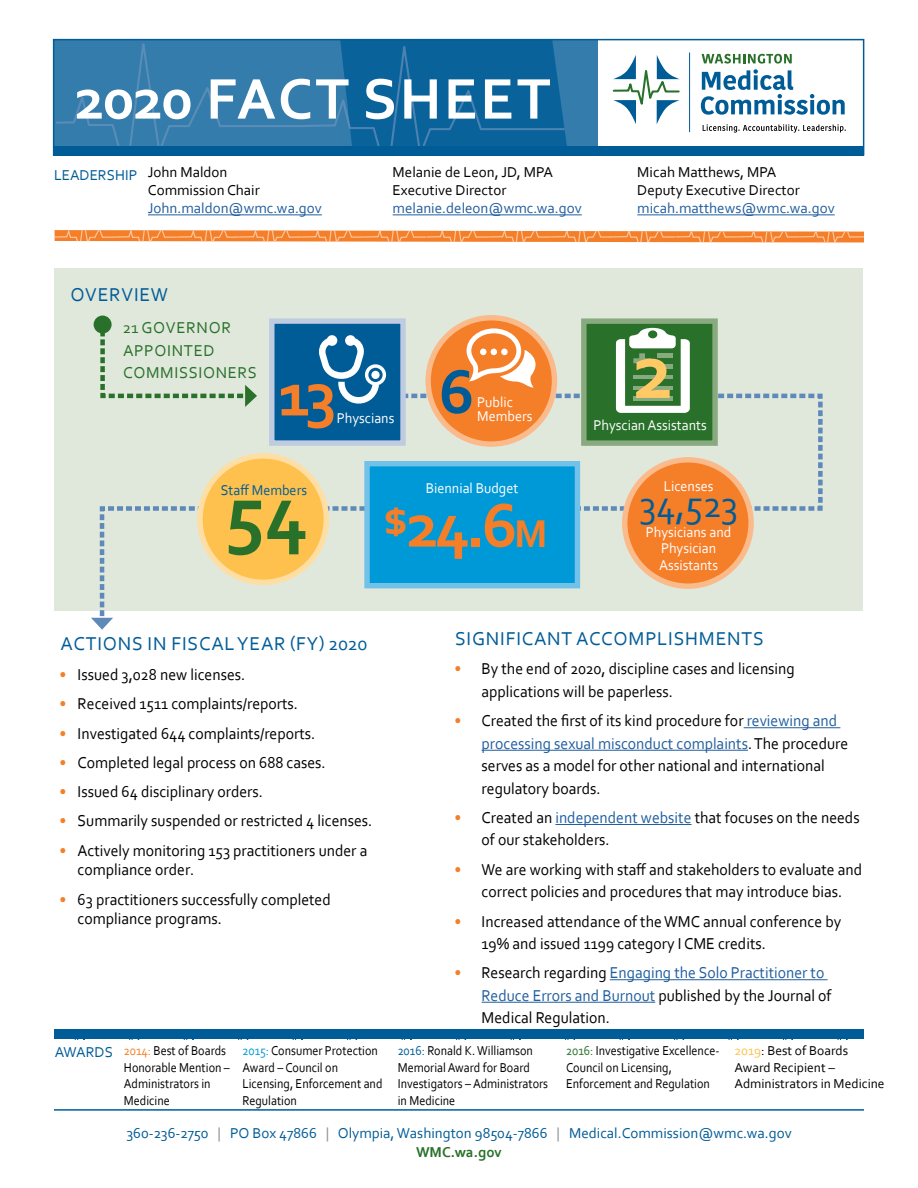
<style>
.page{position:relative;width:918px;height:1188px;background:#fff}
.page>*{position:absolute;margin:0;border:0;box-sizing:border-box;transform-origin:0 0}
.t1{font:700 81px "Corbel";color:#29712a}
.t2{font:700 81px "Corbel";color:#ffc966}
.t3{font:700 64.8px "Corbel";color:#f57e29}
.t4{font:700 64.8px "Corbel";color:#005c97}
.t5{font:700 60px "Corbel";letter-spacing:.035em;color:#fff}
.t6{font:39.15px "Corbel";color:#005c97;scale:.95 1}
.t7{font:19.5px "Corbel";letter-spacing:.04em;color:#005c97}
.t8{font:16.5px/22.5px "Corbel";color:#000;scale:.95 1}
.t9{font:16.5px/22.5px "Corbel";letter-spacing:.04em;color:#29712a}
.t10{font:15px/19.5px "Corbel";color:#005c97;text-align:center}
.t11{font:15px/18px "Corbel";color:#000}
.t12{font:15px "Corbel";color:#215e9e}
.t13{font:14.85px/16.2px "Corbel";color:#fff;text-align:center;scale:.95 1}
.t14{font:14.85px "Corbel";color:#005c97;scale:.95 1}
.t15{font:13.5px/16.5px "Corbel";color:#000;scale:.9 1}
.t16{font:13.5px/16.5px "Corbel";color:#000}
.s1{font-size:40.5px}
.s2{color:#f57e29}
.s3{color:#215e9e}
.s4{color:#0099d8}
.s5{color:#005c97}
.s6{color:#29712a}
.s7{color:#fec14d}
.s8{color:#939598}
.s9{font-weight:700;color:#29712a}
</style>
<div class="page">
<svg style="left:703px;top:124px;width:143px;height:9px"></svg>
<hr style="left:689px;top:52px;width:1px;height:80px;background:#005c97">
<svg style="left:701px;top:54px;width:144px;height:61px"></svg>
<svg style="left:612px;top:55px;width:68px;height:69px"></svg>
<div style="left:55px;top:268px;width:808px;height:342px;background:#e0e8dc"></div>
<div style="left:94px;top:316px;width:18px;height:18px;background:#29712a;border-radius:50%"></div>
<div style="left:54px;top:40px;width:543px;height:108px;background:#337cab"></div>
<div style="left:53px;top:39px;width:811px;height:117px;border:2px solid #005c97"></div>
<hr style="left:148px;top:214px;width:174px;height:1px;background:#215e9e">
<hr style="left:393px;top:214px;width:189px;height:1px;background:#215e9e">
<hr style="left:637px;top:214px;width:198px;height:1px;background:#215e9e">
<svg style="left:55px;top:230px;width:809px;height:12px;background:#f6954f"></svg>
<hr style="left:744px;top:727px;width:96px;height:1px;background:#215e9e">
<hr style="left:482px;top:750px;width:266px;height:1px;background:#215e9e">
<hr style="left:555px;top:824px;width:137px;height:1px;background:#215e9e">
<hr style="left:610px;top:979px;width:218px;height:1px;background:#215e9e">
<hr style="left:482px;top:1002px;width:173px;height:1px;background:#215e9e">
<div style="left:54px;top:1030px;width:810px;height:9px;background:#005c97"></div>
<svg style="left:91px;top:320px;width:732px;height:310px"></svg>
<div style="left:200px;top:456px;width:126px;height:126px;background:#fec14d;border-radius:50%"></div>
<div style="left:197px;top:453px;width:132px;height:132px;border:5px solid #ffdea3;border-radius:50%"></div>
<div style="left:364px;top:461px;width:216px;height:127px;background:#0099d8;border:5px solid #72c1e8"></div>
<div style="left:625px;top:460px;width:126px;height:126px;background:#f57e29;border-radius:50%"></div>
<div style="left:622px;top:457px;width:132px;height:132px;border:5px solid #fbba8a;border-radius:50%"></div>
<hr style="left:54px;top:1109px;width:810px;height:2px;background:#005c97">
<svg style="left:56px;top:39px;width:511px;height:107px"></svg>
<div style="left:53px;top:146px;width:810px;height:9px;background:#005c97"></div>
<h3 class="t5" style="left:74px;top:61px;width:478px">2020 FACT SHEET</h3>
<p class="t10" style="left:54px;top:165px;width:85px">LEADERSHIP</p>
<p class="t11" style="left:148px;top:163px;width:113px">John Maldon<br>Commission Chair</p>
<p class="t12" style="left:148px;top:199px;width:175px">John.maldon@wmc.wa.gov</p>
<p class="t11" style="left:393px;top:163px;width:162px">Melanie de Leon, JD, MPA<br>Executive Director</p>
<p class="t12" style="left:393px;top:199px;width:191px">melanie.deleon@wmc.wa.gov</p>
<p class="t11" style="left:637px;top:163px;width:164px">Micah Matthews, MPA<br>Deputy Executive Director</p>
<p class="t12" style="left:637px;top:199px;width:199px">micah.matthews@wmc.wa.gov</p>
<p class="t7" style="left:71px;top:282px;width:99px">OVERVIEW</p>
<p class="t9" style="left:123px;top:316px;width:136px">21 GOVERNOR<br>APPOINTED<br>COMMISSIONERS</p>
<h2 class="t3" style="left:278px;top:354px;width:60px">13</h2>
<p class="t13" style="left:337px;top:410px;width:62px">Physcians</p>
<h2 class="t4" style="left:439px;top:351px;width:37px">6</h2>
<p class="t13" style="left:477px;top:393px;width:39px">Public</p>
<p class="t13" style="left:477px;top:408px;width:60px">Members</p>
<h1 class="t2" style="left:633px;top:321px;width:42px">2</h1>
<p class="t13" style="left:594px;top:417px;width:121px">Physcian Assistants</p>
<p class="t14" style="left:221px;top:480px;width:92px">Staff Members</p>
<h1 class="t1" style="left:225px;top:462px;width:84px">54</h1>
<p class="t13" style="left:426px;top:480px;width:99px">Biennial Budget</p>
<p class="t13" style="left:664px;top:478px;width:54px">Licenses</p>
<h3 class="t6" style="left:639px;top:480px;width:105px">34,523</h3>
<p class="t13" style="left:646px;top:524px;width:92px">Physicians and<br>Physician<br>Assistants</p>
<h2 class="t3" style="left:383px;top:485px;width:166px"><sup>$</sup>24.6<span class="s1">M</span></h2>
<p class="t7" style="left:61px;top:632px;width:308px">ACTIONS IN FISCAL YEAR (FY) 2020</p>
<p class="t8" style="left:60px;top:663px;width:197px"><span class="s2">•</span> Issued 3,028 new licenses.</p>
<p class="t8" style="left:60px;top:692px;width:252px"><span class="s2">•</span> Received 1511 complaints/reports.</p>
<p class="t8" style="left:60px;top:721px;width:271px"><span class="s2">•</span> Investigated 644 complaints/reports.</p>
<p class="t8" style="left:60px;top:751px;width:282px"><span class="s2">•</span> Completed legal process on 688 cases.</p>
<p class="t8" style="left:60px;top:780px;width:215px"><span class="s2">•</span> Issued 64 disciplinary orders.</p>
<p class="t8" style="left:60px;top:809px;width:331px"><span class="s2">•</span> Summarily suspended or restricted 4 licenses.</p>
<p class="t8" style="left:78px;top:840px;width:306px;line-height:19.8px;text-indent:-18px"><span class="s2">•</span> Actively monitoring 153 practitioners under a compliance order.</p>
<p class="t8" style="left:78px;top:889px;width:268px;line-height:19.8px;text-indent:-18px"><span class="s2">•</span> 63 practitioners successfully completed compliance programs.</p>
<p class="t7" style="left:455px;top:627px;width:310px">SIGNIFICANT ACCOMPLISHMENTS</p>
<p class="t8" style="left:482px;top:657px;width:331px;text-indent:-27px"><span class="s2">•</span> By the end of 2020, discipline cases and licensing applications will be paperless.</p>
<p class="t8" style="left:482px;top:709px;width:388px;text-indent:-27px"><span class="s2">•</span> Created the first of its kind procedure for <span class="s3">reviewing and processing sexual misconduct complaints</span>. The procedure serves as a model for other national and international regulatory boards.</p>
<p class="t8" style="left:482px;top:806px;width:399px;text-indent:-27px"><span class="s2">•</span> Created an <span class="s3">independent website</span> that focuses on the needs of our stakeholders.</p>
<p class="t8" style="left:455px;top:858px;width:431px;text-align:center"><span class="s2">•</span> We are working with staff and stakeholders to evaluate and correct policies and procedures that may introduce bias.</p>
<p class="t8" style="left:482px;top:909px;width:380px;text-indent:-27px"><span class="s2">•</span> Increased attendance of the WMC annual conference by<br>19% and issued 1199 category I CME credits.</p>
<p class="t8" style="left:482px;top:961px;width:370px;text-indent:-27px"><span class="s2">•</span> Research regarding <span class="s3">Engaging the Solo Practitioner to<br>Reduce Errors and Burnout</span> published by the Journal of<br>Medical Regulation.</p>
<p class="t10" style="left:55px;top:1042px;width:60px">AWARDS</p>
<p class="t15" style="left:124px;top:1042px;width:119px"><span class="s2">2014:</span> Best of Boards<br>Honorable Mention –<br>Administrators in<br>Medicine</p>
<p class="t15" style="left:242px;top:1042px;width:157px"><span class="s4">2015:</span> Consumer Protection<br>Award – Council on<br>Licensing, Enforcement and<br>Regulation</p>
<p class="t15" style="left:398px;top:1042px;width:169px"><span class="s5">2016:</span> Ronald K. Williamson<br>Memorial Award for Board<br>Investigators – Administrators in Medicine</p>
<p class="t15" style="left:566px;top:1042px;width:172px"><span class="s6">2016:</span> Investigative Excellence-<br>Council on Licensing,<br>Enforcement and Regulation</p>
<p class="t16" style="left:734px;top:1042px;width:152px"><span class="s7">2019</span>: Best of Boards<br>Award Recipient –<br>Administrators in Medicine</p>
<p class="t10" style="left:126px;top:1123px;width:667px">360-236-2750 <span class="s8">|</span> PO Box 47866 <span class="s8">|</span> Olympia, Washington 98504-7866 <span class="s8">|</span> Medical.Commission@wmc.wa.gov<br><span class="s9">WMC.wa.gov</span></p>
</div>
